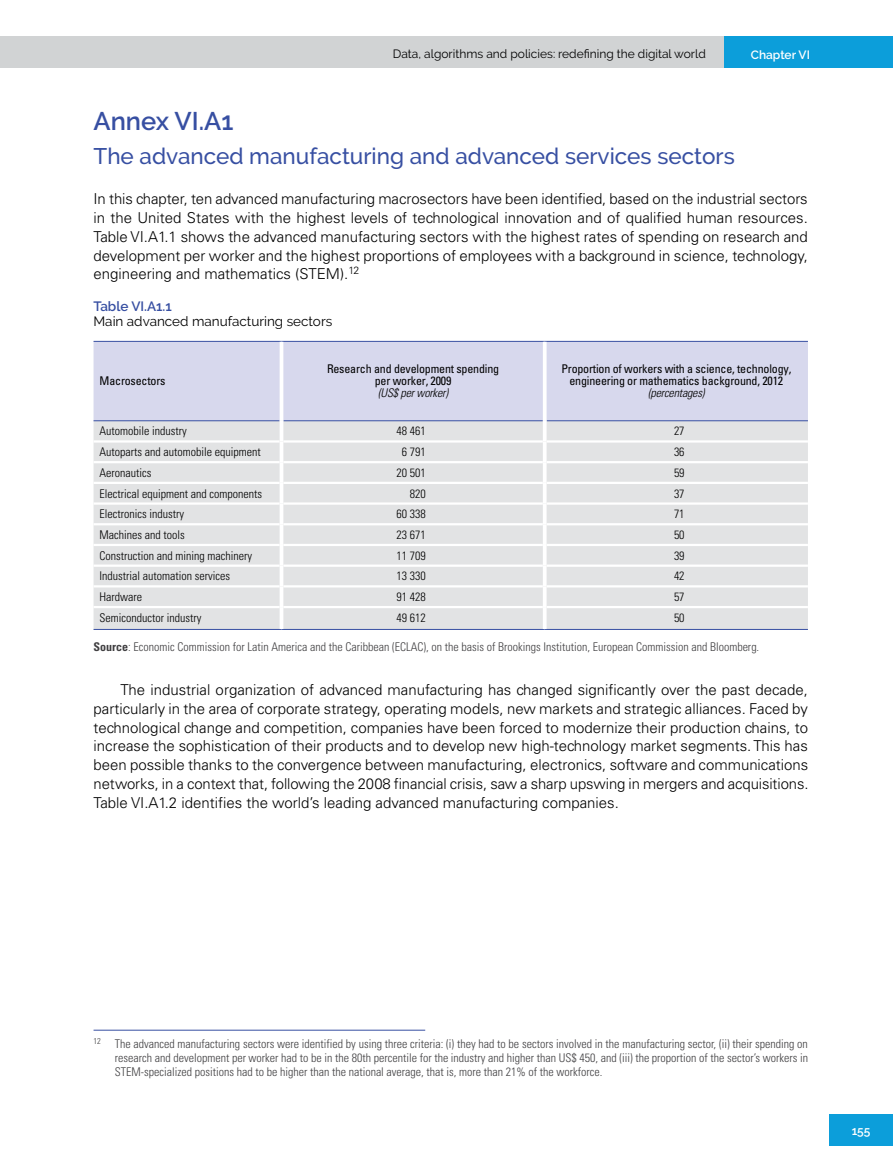
<style>
.page{position:relative;width:893px;height:1170px;background:#fff}
.page>*{position:absolute;margin:0;border:0;box-sizing:border-box;transform-origin:0 0}
.t1{font:600 25.5px "Raleway";color:#374fa2}
.t2{font:500 22.5px "Raleway";color:#374fa2}
.t3{font:300 15px/18.8px "Univers LT Std";color:#000;text-align:justify}
.t4{font:13.5px "Raleway";color:#000}
.t5{font:600 13.5px "Raleway";color:#374fa2}
.t6{font:300 condensed 12px/14.4px "Univers LT Std";color:#414042;text-align:justify}
.t7{font:300 condensed 12px "Univers LT Std";color:#000}
.t8{font:condensed 12px/12px "Univers LT Std";letter-spacing:-.015em;color:#000;text-align:center}
.t9{font:12px "Raleway Regular 2";color:#000}
.t10{font:italic 300 condensed 12px "Univers LT Std";letter-spacing:-.015em;color:#000}
.t11{font:600 12px "Raleway";color:#fff}
.s1{font-weight:700}
</style>
<div class="page">
<div style="left:724px;top:36px;width:169px;height:32px;background:#0c9eda"></div>
<div style="left:0;top:36px;width:724px;height:32px;background:#d1d3d4"></div>
<div style="left:829px;top:1114px;width:64px;height:32px;background:#0c9eda"></div>
<div style="left:94px;top:342px;width:714px;height:78px;background:#d7d8ed"></div>
<div style="left:94px;top:421px;width:714px;height:208px;background:#e2e3e4"></div>
<hr style="left:94px;top:440px;width:186px;height:2px;background:#fff">
<hr style="left:283px;top:440px;width:260px;height:2px;background:#fff">
<hr style="left:547px;top:440px;width:261px;height:2px;background:#fff">
<hr style="left:94px;top:461px;width:186px;height:2px;background:#fff">
<hr style="left:283px;top:461px;width:260px;height:2px;background:#fff">
<hr style="left:547px;top:461px;width:261px;height:2px;background:#fff">
<hr style="left:94px;top:481px;width:186px;height:3px;background:#fff">
<hr style="left:283px;top:481px;width:260px;height:3px;background:#fff">
<hr style="left:547px;top:481px;width:261px;height:3px;background:#fff">
<hr style="left:94px;top:502px;width:186px;height:2px;background:#fff">
<hr style="left:283px;top:502px;width:260px;height:2px;background:#fff">
<hr style="left:547px;top:502px;width:261px;height:2px;background:#fff">
<hr style="left:94px;top:523px;width:186px;height:2px;background:#fff">
<hr style="left:283px;top:523px;width:260px;height:2px;background:#fff">
<hr style="left:547px;top:523px;width:261px;height:2px;background:#fff">
<hr style="left:94px;top:544px;width:186px;height:2px;background:#fff">
<hr style="left:283px;top:544px;width:260px;height:2px;background:#fff">
<hr style="left:547px;top:544px;width:261px;height:2px;background:#fff">
<hr style="left:94px;top:564px;width:186px;height:2px;background:#fff">
<hr style="left:283px;top:564px;width:260px;height:2px;background:#fff">
<hr style="left:547px;top:564px;width:261px;height:2px;background:#fff">
<hr style="left:94px;top:585px;width:186px;height:2px;background:#fff">
<hr style="left:283px;top:585px;width:260px;height:2px;background:#fff">
<hr style="left:547px;top:585px;width:261px;height:2px;background:#fff">
<hr style="left:94px;top:606px;width:186px;height:2px;background:#fff">
<hr style="left:283px;top:606px;width:260px;height:2px;background:#fff">
<hr style="left:547px;top:606px;width:261px;height:2px;background:#fff">
<hr style="left:94px;top:420px;width:186px;height:1px;background:#374fa2">
<hr style="left:283px;top:420px;width:260px;height:1px;background:#374fa2">
<hr style="left:547px;top:420px;width:261px;height:1px;background:#374fa2">
<hr style="left:94px;top:341px;width:187px;height:1px;background:#374fa2">
<hr style="left:281px;top:341px;width:264px;height:1px;background:#374fa2">
<hr style="left:545px;top:341px;width:263px;height:1px;background:#374fa2">
<hr style="left:94px;top:629px;width:187px;height:1px;background:#374fa2">
<hr style="left:281px;top:629px;width:264px;height:1px;background:#374fa2">
<hr style="left:545px;top:629px;width:263px;height:1px;background:#374fa2">
<hr style="left:280px;top:342px;width:3px;height:79px;background:#fff">
<svg style="left:543px;top:342px;width:4px;height:79px"></svg>
<hr style="left:280px;top:421px;width:3px;height:20px;background:#fff">
<hr style="left:543px;top:421px;width:4px;height:20px;background:#fff">
<hr style="left:280px;top:441px;width:3px;height:21px;background:#fff">
<hr style="left:543px;top:441px;width:4px;height:21px;background:#fff">
<hr style="left:280px;top:462px;width:3px;height:21px;background:#fff">
<hr style="left:543px;top:462px;width:4px;height:21px;background:#fff">
<hr style="left:280px;top:483px;width:3px;height:20px;background:#fff">
<hr style="left:543px;top:483px;width:4px;height:20px;background:#fff">
<hr style="left:280px;top:503px;width:3px;height:21px;background:#fff">
<hr style="left:543px;top:503px;width:4px;height:21px;background:#fff">
<hr style="left:280px;top:524px;width:3px;height:21px;background:#fff">
<hr style="left:543px;top:524px;width:4px;height:21px;background:#fff">
<hr style="left:280px;top:545px;width:3px;height:20px;background:#fff">
<hr style="left:543px;top:545px;width:4px;height:20px;background:#fff">
<hr style="left:280px;top:565px;width:3px;height:21px;background:#fff">
<hr style="left:543px;top:565px;width:4px;height:21px;background:#fff">
<hr style="left:280px;top:586px;width:3px;height:21px;background:#fff">
<hr style="left:543px;top:586px;width:4px;height:21px;background:#fff">
<hr style="left:280px;top:607px;width:3px;height:22px;background:#fff">
<hr style="left:543px;top:607px;width:4px;height:22px;background:#fff">
<hr style="left:94px;top:1029px;width:331px;height:1px;background:#374fa2">
<p class="t9" style="left:393px;top:46px;width:314px">Data, algorithms and policies: redefining the digital world</p>
<p class="t11" style="left:751px;top:47px;width:61px">Chapter VI</p>
<h1 class="t1" style="left:94px;top:107px;width:141px">Annex VI.A1</h1>
<h2 class="t2" style="left:94px;top:143px;width:643px">The advanced manufacturing and advanced services sectors</h2>
<p class="t3" style="left:94px;top:190px;width:716px">In this chapter, ten advanced manufacturing macrosectors have been identified, based on the industrial sectors in the United States with the highest levels of technological innovation and of qualified human resources.<br>Table VI.A1.1 shows the advanced manufacturing sectors with the highest rates of spending on research and development per worker and the highest proportions of employees with a background in science, technology, engineering and mathematics (STEM).<sup>12</sup></p>
<p class="t5" style="left:94px;top:299px;width:80px">Table VI.A1.1</p>
<p class="t4" style="left:94px;top:314px;width:240px">Main advanced manufacturing sectors</p>
<p class="t8" style="left:100px;top:375px;width:67px">Macrosectors</p>
<p class="t8" style="left:327px;top:363px;width:174px">Research and development spending per worker, 2009</p>
<p class="t10" style="left:378px;top:386px;width:71px">(US$ per worker)</p>
<p class="t8" style="left:561px;top:363px;width:231px">Proportion of workers with a science, technology, engineering or mathematics background, 2012</p>
<p class="t10" style="left:648px;top:386px;width:58px">(percentages)</p>
<p class="t7" style="left:100px;top:424px;width:89px">Automobile industry</p>
<p class="t7" style="left:396px;top:424px;width:31px">48 461</p>
<p class="t7" style="left:674px;top:424px;width:12px">27</p>
<p class="t7" style="left:100px;top:444px;width:163px">Autoparts and automobile equipment</p>
<p class="t7" style="left:402px;top:444px;width:25px">6 791</p>
<p class="t7" style="left:674px;top:444px;width:12px">36</p>
<p class="t7" style="left:100px;top:465px;width:53px">Aeronautics</p>
<p class="t7" style="left:396px;top:465px;width:31px">20 501</p>
<p class="t7" style="left:674px;top:465px;width:12px">59</p>
<p class="t7" style="left:100px;top:486px;width:164px">Electrical equipment and components</p>
<p class="t7" style="left:410px;top:486px;width:17px">820</p>
<p class="t7" style="left:674px;top:486px;width:12px">37</p>
<p class="t7" style="left:100px;top:507px;width:86px">Electronics industry</p>
<p class="t7" style="left:396px;top:507px;width:31px">60 338</p>
<p class="t7" style="left:674px;top:507px;width:12px">71</p>
<p class="t7" style="left:100px;top:527px;width:87px">Machines and tools</p>
<p class="t7" style="left:396px;top:527px;width:31px">23 671</p>
<p class="t7" style="left:674px;top:527px;width:12px">50</p>
<p class="t7" style="left:100px;top:548px;width:154px">Construction and mining machinery</p>
<p class="t7" style="left:396px;top:548px;width:31px">11 709</p>
<p class="t7" style="left:674px;top:548px;width:12px">39</p>
<p class="t7" style="left:100px;top:569px;width:132px">Industrial automation services</p>
<p class="t7" style="left:396px;top:569px;width:31px">13 330</p>
<p class="t7" style="left:674px;top:569px;width:12px">42</p>
<p class="t7" style="left:100px;top:589px;width:44px">Hardware</p>
<p class="t7" style="left:396px;top:589px;width:31px">91 428</p>
<p class="t7" style="left:674px;top:589px;width:12px">57</p>
<p class="t7" style="left:100px;top:610px;width:103px">Semiconductor industry</p>
<p class="t7" style="left:396px;top:610px;width:31px">49 612</p>
<p class="t7" style="left:674px;top:610px;width:12px">50</p>
<p class="t6" style="left:94px;top:639px;width:667px"><span class="s1">Source</span>: Economic Commission for Latin America and the Caribbean (ECLAC), on the basis of Brookings Institution, European Commission and Bloomberg.</p>
<p class="t3" style="left:94px;top:680px;width:716px;text-indent:27px">The industrial organization of advanced manufacturing has changed significantly over the past decade, particularly in the area of corporate strategy, operating models, new markets and strategic alliances. Faced by technological change and competition, companies have been forced to modernize their production chains, to increase the sophistication of their products and to develop new high-technology market segments. This has been possible thanks to the convergence between manufacturing, electronics, software and communications networks, in a context that, following the 2008 financial crisis, saw a sharp upswing in mergers and acquisitions.<br>Table VI.A1.2 identifies the world’s leading advanced manufacturing companies.</p>
<p class="t6" style="left:115px;top:1036px;width:695px;text-indent:-21px"><sup>12</sup> The advanced manufacturing sectors were identified by using three criteria: (i) they had to be sectors involved in the manufacturing sector, (ii) their spending on research and development per worker had to be in the 80th percentile for the industry and higher than US$ 450, and (iii) the proportion of the sector’s workers in STEM-specialized positions had to be higher than the national average, that is, more than 21% of the workforce.</p>
<p class="t11" style="left:852px;top:1123px;width:20px">155</p>
</div>
